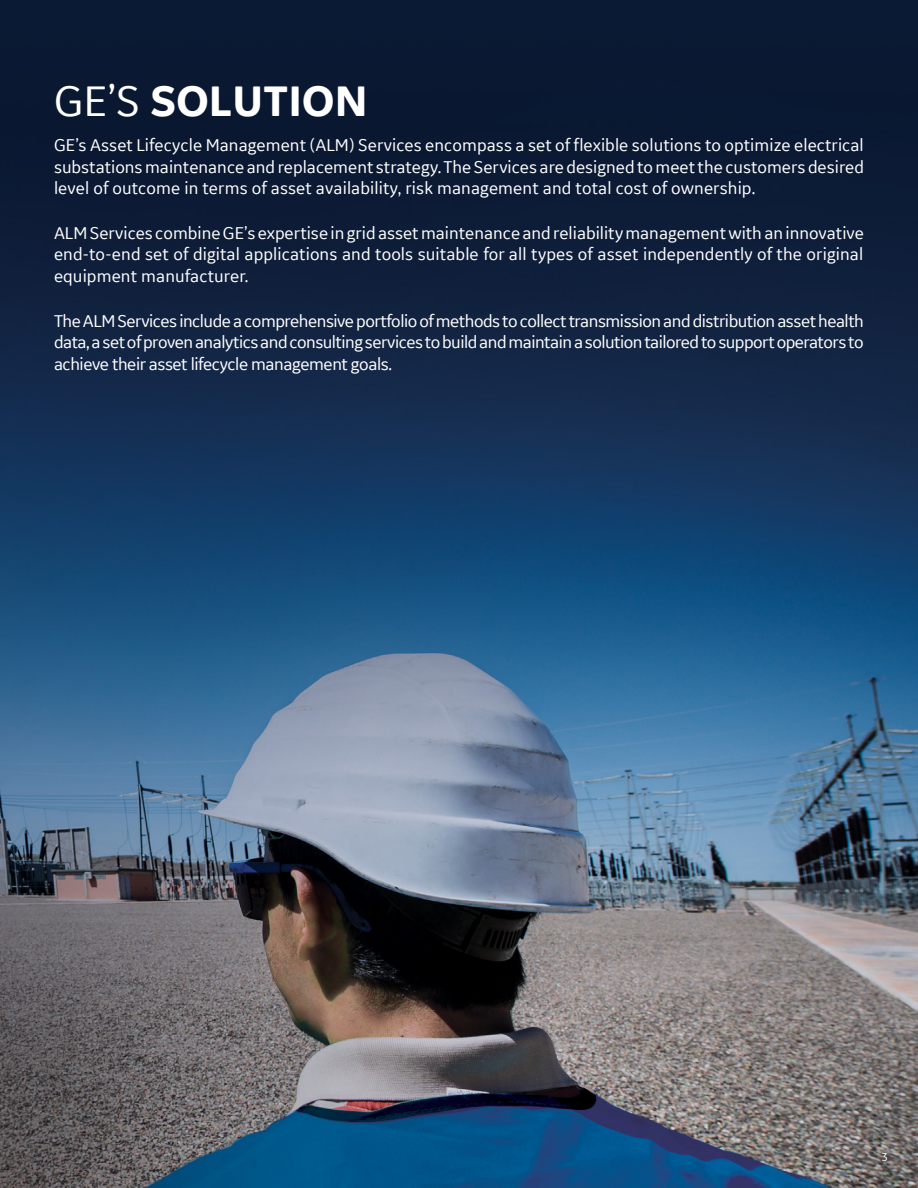
<style>
.page{position:relative;width:918px;height:1188px;background:#fff}
.page>*{position:absolute;margin:0;border:0;box-sizing:border-box;transform-origin:0 0}
.t1{font:700 45px "GE Inspira Sans";color:#fff}
.t2{font:18px/21.6px "GE Inspira Sans";letter-spacing:.005em;color:#fff;text-align:justify}
.t3{font:12px "GE Inspira Sans";color:#fff}
.s1{font-weight:400}
</style>
<div class="page">
<img style="left:0;top:0;width:918px;height:1188px">
<h1 class="t1" style="left:54px;top:73px;width:315px"><span class="s1">GE’S</span> SOLUTION</h1>
<p class="t2" style="left:54px;top:134px;width:811px">GE’s Asset Lifecycle Management (ALM) Services encompass a set of flexible solutions to optimize electrical substations maintenance and replacement strategy. The Services are designed to meet the customers desired level of outcome in terms of asset availability, risk management and total cost of ownership.</p>
<p class="t2" style="left:54px;top:222px;width:811px">ALM Services combine GE’s expertise in grid asset maintenance and reliability management with an innovative end-to-end set of digital applications and tools suitable for all types of asset independently of the original equipment manufacturer.</p>
<p class="t2" style="left:54px;top:310px;width:811px">The ALM Services include a comprehensive portfolio of methods to collect transmission and distribution asset health data, a set of proven analytics and consulting services to build and maintain a solution tailored to support operators to achieve their asset lifecycle management goals.</p>
<p class="t3" style="left:881px;top:1150px;width:8px">3</p>
</div>
